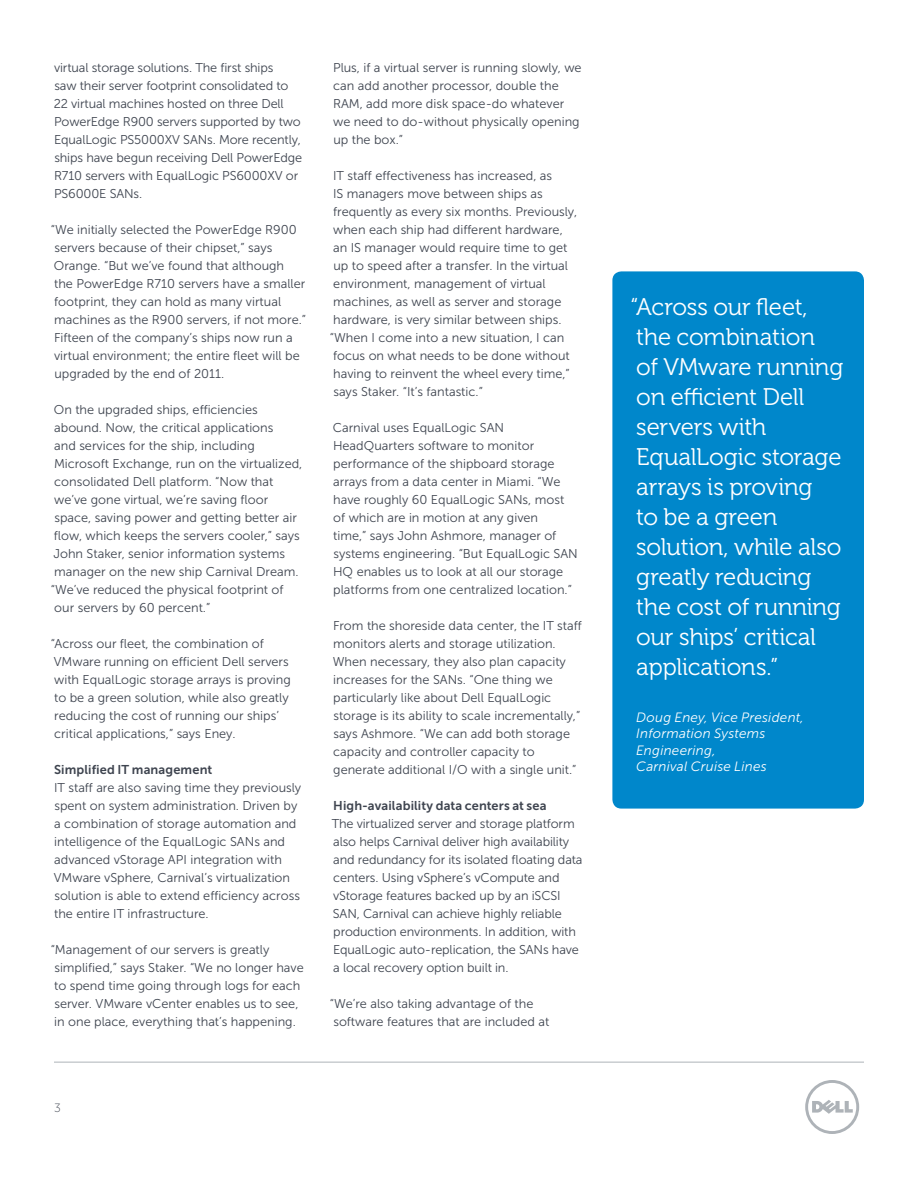
<style>
.page{position:relative;width:918px;height:1188px;background:#fff}
.page>*{position:absolute;margin:0;border:0;box-sizing:border-box;transform-origin:0 0}
.Pull_quote_in_box{font:24px/30px "Museo For Dell 300";letter-spacing:-.01em;color:#fff}
.Pull_quote_in_box-2{font:italic 13.5px/16.5px "Museo Sans For Dell 300";letter-spacing:.015em;color:#fff}
.Body_copy_Dell_Dark{font:12.75px/18px "Museo Sans For Dell 300";color:#3e444f}
.Paragraph_subhead_De{font:12.75px "Museo Sans For Dell 700";letter-spacing:.01em;color:#3e444f}
.t1{font:12px "Museo Sans For Dell 100";color:#3e444f}
</style>
<div class="page">
<hr style="left:54px;top:1062px;width:810px;height:1px;background:#aeb3b8">
<svg style="left:805px;top:1080px;width:54px;height:54px"></svg>
<div style="left:612px;top:271px;width:252px;height:538px;background:#0087cb;border-radius:9px"></div>
<p class="Body_copy_Dell_Dark" style="left:54px;top:59px;width:250px">virtual storage solutions. The first ships<br>saw their server footprint consolidated to 22 virtual machines hosted on three Dell PowerEdge R900 servers supported by two EqualLogic PS5000XV SANs. More recently, ships have begun receiving Dell PowerEdge R710 servers with EqualLogic PS6000XV or PS6000E SANs.</p>
<p class="Body_copy_Dell_Dark" style="left:51px;top:221px;width:257px">“We initially selected the PowerEdge R900 servers because of their chipset,” says Orange. “But we’ve found that although<br>the PowerEdge R710 servers have a smaller footprint, they can hold as many virtual machines as the R900 servers, if not more.” Fifteen of the company’s ships now run a virtual environment; the entire fleet will be upgraded by the end of 2011.</p>
<p class="Body_copy_Dell_Dark" style="left:51px;top:401px;width:253px">On the upgraded ships, efficiencies abound. Now, the critical applications<br>and services for the ship, including Microsoft Exchange, run on the virtualized, consolidated Dell platform. “Now that we’ve gone virtual, we’re saving floor space, saving power and getting better air flow, which keeps the servers cooler,” says John Staker, senior information systems manager on the new ship Carnival Dream. “We’ve reduced the physical footprint of our servers by 60 percent.”</p>
<p class="Body_copy_Dell_Dark" style="left:51px;top:635px;width:241px">“Across our fleet, the combination of VMware running on efficient Dell servers with EqualLogic storage arrays is proving to be a green solution, while also greatly reducing the cost of running our ships’ critical applications,” says Eney.</p>
<p class="Paragraph_subhead_De" style="left:54px;top:762px;width:160px">Simplified IT management</p>
<p class="Body_copy_Dell_Dark" style="left:54px;top:779px;width:249px">IT staff are also saving time they previously spent on system administration. Driven by a combination of storage automation and intelligence of the EqualLogic SANs and advanced vStorage API integration with VMware vSphere, Carnival’s virtualization solution is able to extend efficiency across the entire IT infrastructure.</p>
<p class="Body_copy_Dell_Dark" style="left:51px;top:941px;width:254px">“Management of our servers is greatly simplified,” says Staker. “We no longer have to spend time going through logs for each server. VMware vCenter enables us to see, in one place, everything that’s happening.</p>
<p class="Body_copy_Dell_Dark" style="left:333px;top:59px;width:250px">Plus, if a virtual server is running slowly, we can add another processor, double the RAM, add more disk space-do whatever we need to do-without physically opening up the box.”</p>
<p class="Body_copy_Dell_Dark" style="left:330px;top:167px;width:249px">IT staff effectiveness has increased, as<br>IS managers move between ships as frequently as every six months. Previously, when each ship had different hardware,<br>an IS manager would require time to get up to speed after a transfer. In the virtual environment, management of virtual machines, as well as server and storage hardware, is very similar between ships. “When I come into a new situation, I can focus on what needs to be done without having to reinvent the wheel every time,” says Staker. “It’s fantastic.”</p>
<p class="Body_copy_Dell_Dark" style="left:333px;top:419px;width:247px">Carnival uses EqualLogic SAN HeadQuarters software to monitor performance of the shipboard storage arrays from a data center in Miami. “We have roughly 60 EqualLogic SANs, most of which are in motion at any given<br>time,” says John Ashmore, manager of systems engineering. “But EqualLogic SAN HQ enables us to look at all our storage platforms from one centralized location.”</p>
<p class="Body_copy_Dell_Dark" style="left:333px;top:617px;width:251px">From the shoreside data center, the IT staff monitors alerts and storage utilization.<br>When necessary, they also plan capacity increases for the SANs. “One thing we particularly like about Dell EqualLogic storage is its ability to scale incrementally,” says Ashmore. “We can add both storage capacity and controller capacity to generate additional I/O with a single unit.”</p>
<p class="Paragraph_subhead_De" style="left:333px;top:798px;width:215px">High-availability data centers at sea</p>
<p class="Body_copy_Dell_Dark" style="left:332px;top:815px;width:252px">The virtualized server and storage platform also helps Carnival deliver high availability and redundancy for its isolated floating data centers. Using vSphere’s vCompute and vStorage features backed up by an iSCSI SAN, Carnival can achieve highly reliable production environments. In addition, with EqualLogic auto-replication, the SANs have a local recovery option built in.</p>
<p class="Body_copy_Dell_Dark" style="left:330px;top:995px;width:221px">“We’re also taking advantage of the software features that are included at</p>
<p class="t1" style="left:54px;top:1101px;width:8px">3</p>
<p class="Pull_quote_in_box" style="left:630px;top:292px;width:214px">“Across our fleet, the combination<br>of VMware running on efficient Dell servers with<br>EqualLogic storage arrays is proving<br>to be a green solution, while also greatly reducing the cost of running our ships’ critical applications.”</p>
<p class="Pull_quote_in_box-2" style="left:636px;top:709px;width:169px">Doug Eney, Vice President,<br>Information Systems<br>Engineering,<br>Carnival Cruise Lines</p>
</div>
